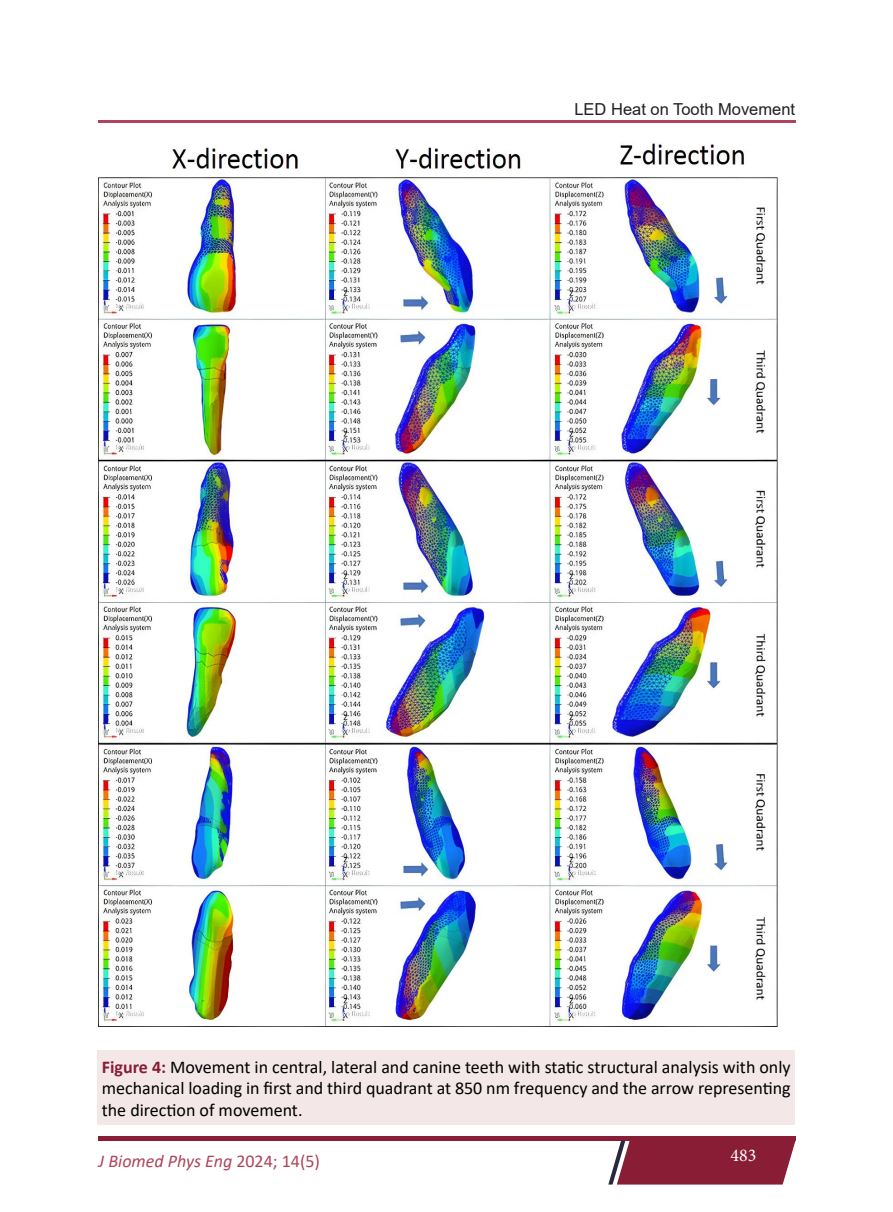
<style>
.page{position:relative;width:893px;height:1212px;background:#fff}
.page>*{position:absolute;margin:0;border:0;box-sizing:border-box;transform-origin:0 0}
.Figure{font:18px/21.6px "Calibri";color:#000;text-align:justify}
.t1{font:italic 18px "Calibri";color:#ad445b}
.t2{font:18px "Minion Pro";color:#fff}
.Running_Title{font:16.5px "Arial";color:#231f20}
.s1{font-weight:700;color:#881d35}
.s2{font-style:normal}
</style>
<div class="page">
<div style="left:98px;top:1136px;width:697px;height:5px;background:#881d35"></div>
<svg style="left:608px;top:1141px;width:187px;height:43px;background:#903147"></svg>
<hr style="left:98px;top:120px;width:698px;height:2px;background:#ad445b">
<img style="left:98px;top:142px;width:680px;height:884px">
<div style="left:98px;top:1050px;width:697px;height:75px;background:#f3e7e8"></div>
<p class="Running_Title" style="left:574px;top:98px;width:222px">LED Heat on Tooth Movement</p>
<p class="Figure" style="left:102px;top:1055px;width:690px"><span class="s1">Figure 4:</span> Movement in central, lateral and canine teeth with static structural analysis with only mechanical loading in first and third quadrant at 850 nm frequency and the arrow representing the direction of movement.</p>
<p class="t2" style="left:730px;top:1143px;width:27px">483</p>
<p class="t1" style="left:99px;top:1148px;width:223px">J Biomed Phys Eng <span class="s2">2024; 14(5)</span></p>
</div>
